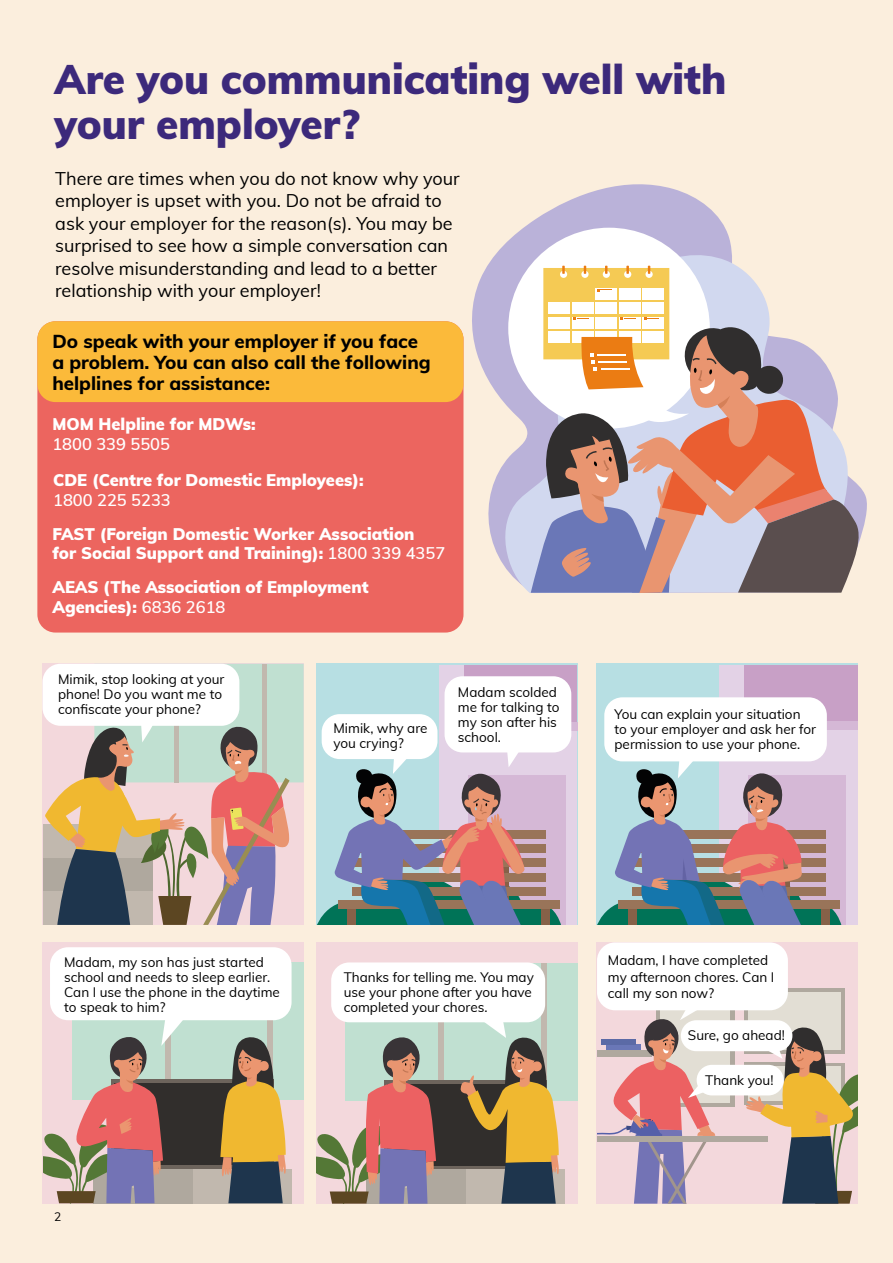
<style>
.page{position:relative;width:893px;height:1263px;background:#fbeedd}
.page>*{position:absolute;margin:0;border:0;box-sizing:border-box;transform-origin:0 0}
.t1{font:900 40.5px/45px "Muli";color:#3c297b}
.t2{font:800 18.75px/21px "Muli";color:#000}
.t3{font:18px/22.5px "Muli";color:#000}
.t4{font:900 16.5px/19.8px "Muli";color:#fff}
.t5{font:600 16.5px "Muli";color:#fff}
.t6{font:13.5px/15px "Muli";color:#000}
.t7{font:12px "Muli";color:#000}
.s1{font-weight:600}
</style>
<div class="page">
<div style="left:37px;top:321px;width:426px;height:311px;background:#ec655f;border-radius:18px"></div>
<div style="left:37px;top:321px;width:426px;height:81px;background:#fbba3a;border-radius:18px"></div>
<div style="left:597px;top:664px;width:261px;height:261px;background:#b7dfe3"></div>
<div style="left:43px;top:664px;width:261px;height:261px;background:#f3d8dc"></div>
<div style="left:597px;top:942px;width:261px;height:262px;background:#f3d8dc"></div>
<div style="left:316px;top:664px;width:261px;height:261px;background:#b7dfe3"></div>
<div style="left:316px;top:942px;width:262px;height:262px;background:#f3d8dc"></div>
<svg style="left:472px;top:184px;width:395px;height:367px"></svg>
<svg style="left:496px;top:250px;width:356px;height:343px;fill:#bdb5d9"></svg>
<div style="left:508px;top:228px;width:202px;height:201px;background:#fff;border-radius:50%"></div>
<svg style="left:531px;top:266px;width:333px;height:327px"></svg>
<div style="left:94px;top:664px;width:210px;height:118px;background:#c0e0d1"></div>
<div style="left:262px;top:664px;width:5px;height:118px;background:#c1b8ae"></div>
<div style="left:43px;top:664px;width:196px;height:62px;background:#fff;border-radius:18px"></div>
<svg style="left:45px;top:722px;width:245px;height:203px"></svg>
<div style="left:439px;top:665px;width:138px;height:260px;background:#e3d2e6"></div>
<div style="left:464px;top:665px;width:113px;height:58px;background:#c8a0c6"></div>
<div style="left:468px;top:775px;width:98px;height:150px;background:#d5b8d6"></div>
<svg style="left:571px;top:722px;width:6px;height:8px"></svg>
<div style="left:322px;top:714px;width:115px;height:45px;background:#fff;border-radius:18px"></div>
<div style="left:445px;top:676px;width:126px;height:76px;background:#fff;border-radius:18px"></div>
<svg style="left:317px;top:743px;width:244px;height:182px"></svg>
<div style="left:720px;top:665px;width:138px;height:260px;background:#e3d2e6"></div>
<div style="left:745px;top:665px;width:113px;height:58px;background:#c8a0c6"></div>
<div style="left:749px;top:775px;width:97px;height:150px;background:#d5b8d6"></div>
<div style="left:737px;top:722px;width:121px;height:8px;background:#d5b8d6"></div>
<div style="left:604px;top:697px;width:223px;height:64px;background:#fff;border-radius:18px"></div>
<svg style="left:597px;top:757px;width:245px;height:168px"></svg>
<div style="left:43px;top:942px;width:261px;height:261px;background:#f3d8dc"></div>
<div style="left:72px;top:963px;width:232px;height:137px;background:#c0e0d1"></div>
<div style="left:268px;top:963px;width:5px;height:137px;background:#c1b8ae"></div>
<div style="left:115px;top:1083px;width:155px;height:82px;background:#312e2c"></div>
<div style="left:93px;top:1169px;width:198px;height:34px;background:#c1b8ae"></div>
<div style="left:93px;top:1169px;width:99px;height:34px;background:#afa89e"></div>
<svg style="left:220px;top:1034px;width:66px;height:169px"></svg>
<div style="left:50px;top:947px;width:242px;height:73px;background:#fff;border-radius:18px"></div>
<svg style="left:44px;top:1017px;width:141px;height:186px"></svg>
<div style="left:345px;top:963px;width:233px;height:137px;background:#c0e0d1"></div>
<div style="left:439px;top:963px;width:5px;height:137px;background:#c1b8ae"></div>
<div style="left:541px;top:963px;width:5px;height:137px;background:#c1b8ae"></div>
<div style="left:388px;top:1084px;width:155px;height:81px;background:#312e2c"></div>
<div style="left:366px;top:1169px;width:198px;height:35px;background:#c1b8ae"></div>
<div style="left:366px;top:1169px;width:99px;height:35px;background:#afa89e"></div>
<svg style="left:317px;top:1037px;width:119px;height:167px"></svg>
<div style="left:331px;top:962px;width:214px;height:60px;background:#fff;border-radius:18px"></div>
<svg style="left:460px;top:1019px;width:99px;height:185px"></svg>
<svg style="left:715px;top:1010px;width:19px;height:96px"></svg>
<div style="left:744px;top:988px;width:101px;height:65px;background:#afa89e"></div>
<div style="left:660px;top:992px;width:70px;height:110px;background:#e2ded4"></div>
<div style="left:748px;top:992px;width:92px;height:57px;background:#e2ded4"></div>
<div style="left:597px;top:1136px;width:170px;height:5px;background:#afa89e"></div>
<div style="left:597px;top:942px;width:191px;height:68px;background:#fff;border-radius:18px"></div>
<div style="left:681px;top:1020px;width:111px;height:31px;background:#fff;border-radius:15px"></div>
<svg style="left:746px;top:1024px;width:112px;height:180px"></svg>
<div style="left:697px;top:1065px;width:87px;height:30px;background:#fff;border-radius:15px"></div>
<svg style="left:597px;top:1007px;width:118px;height:197px"></svg>
<h1 class="t1" style="left:55px;top:55px;width:673px">Are you communicating well with your employer?</h1>
<p class="t3" style="left:55px;top:166px;width:406px">There are times when you do not know why your employer is upset with you. Do not be afraid to ask your employer for the reason(s). You may be surprised to see how a simple conversation can resolve misunderstanding and lead to a better relationship with your employer!</p>
<h2 class="t2" style="left:52px;top:330px;width:380px">Do speak with your employer if you face a problem. You can also call the following helplines for assistance:</h2>
<p class="t4" style="left:52px;top:413px;width:205px">MOM Helpline for MDWs:</p>
<p class="t5" style="left:52px;top:432px;width:119px">1800 339 5505</p>
<p class="t4" style="left:53px;top:469px;width:312px">CDE (Centre for Domestic Employees):</p>
<p class="t5" style="left:53px;top:488px;width:119px">1800 225 5233</p>
<p class="t4" style="left:52px;top:523px;width:394px">FAST (Foreign Domestic Worker Association<br>for Social Support and Training): <span class="s1">1800 339 4357</span></p>
<p class="t4" style="left:52px;top:576px;width:318px">AEAS (The Association of Employment<br>Agencies): <span class="s1">6836 2618</span></p>
<p class="t6" style="left:58px;top:671px;width:168px">Mimik, stop looking at your phone! Do you want me to confiscate your phone?</p>
<p class="t6" style="left:333px;top:720px;width:96px">Mimik, why are you crying?</p>
<p class="t6" style="left:458px;top:684px;width:103px">Madam scolded me for talking to my son after his school.</p>
<p class="t6" style="left:615px;top:706px;width:203px">You can explain your situation to your employer and ask her for permission to use your phone.</p>
<p class="t6" style="left:64px;top:954px;width:217px">Madam, my son has just started school and needs to sleep earlier.<br>Can I use the phone in the daytime to speak to him?</p>
<p class="t6" style="left:344px;top:969px;width:192px">Thanks for telling me. You may use your phone after you have completed your chores.</p>
<p class="t7" style="left:54px;top:1208px;width:9px">2</p>
<p class="t6" style="left:608px;top:951px;width:168px;line-height:16.5px">Madam, I have completed my afternoon chores. Can I call my son now?</p>
<p class="t6" style="left:688px;top:1027px;width:98px">Sure, go ahead!</p>
<p class="t6" style="left:705px;top:1072px;width:70px">Thank you!</p>
</div>
